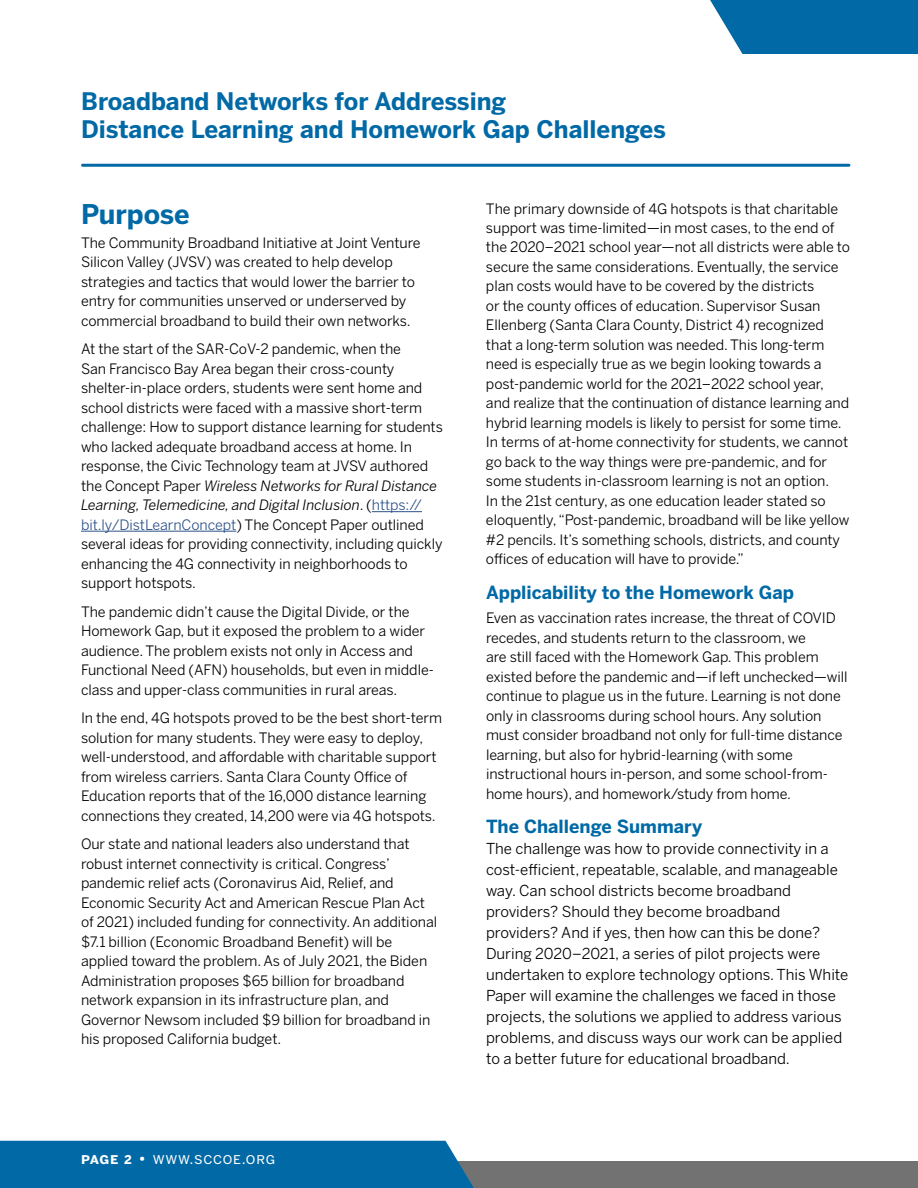
<style>
.page{position:relative;width:918px;height:1188px;background:#fff}
.page>*{position:absolute;margin:0;border:0;box-sizing:border-box;transform-origin:0 0}
.t1{font:700 27px "Benton Sans";letter-spacing:-.005em;color:#0069a6}
.t2{font:700 24px/28.8px "Benton Sans";color:#0069a6}
.t3{font:700 18px "Benton Sans";color:#0069a6}
.t4{font:15px/21px "Benton Sans";color:#000}
.t5{font:15px "Benton Sans Regular SC";letter-spacing:.045em;color:#fff}
.t6{font:14.25px/19.5px "Benton Sans";letter-spacing:-.005em;color:#000}
.s1{font-style:italic}
.s2{color:#2d528a}
.s3{font-family:"Benton Sans Bold SC"}
</style>
<div class="page">
<div style="left:0;top:1161px;width:918px;height:27px;background:#727273"></div>
<div style="left:0;top:1141px;width:474px;height:47px;background:#0069a6"></div>
<svg style="left:710px;top:0;width:208px;height:54px;background:#1475ad"></svg>
<hr style="left:82px;top:164px;width:767px;height:3px;background:#0069a6">
<hr style="left:372px;top:511px;width:50px;height:1px;background:#2d528a">
<hr style="left:81px;top:531px;width:155px;height:1px;background:#2d528a">
<h2 class="t2" style="left:81px;top:86px;width:587px">Broadband Networks for Addressing<br>Distance Learning and Homework Gap Challenges</h2>
<h1 class="t1" style="left:81px;top:198px;width:110px">Purpose</h1>
<p class="t6" style="left:81px;top:233px;width:341px">The Community Broadband Initiative at Joint Venture Silicon Valley (JVSV) was created to help develop strategies and tactics that would lower the barrier to entry for communities unserved or underserved by commercial broadband to build their own networks.</p>
<p class="t6" style="left:81px;top:339px;width:363px">At the start of the SAR-CoV-2 pandemic, when the<br>San Francisco Bay Area began their cross-county shelter-in-place orders, students were sent home and school districts were faced with a massive short-term challenge: How to support distance learning for students who lacked adequate broadband access at home. In response, the Civic Technology team at JVSV authored the Concept Paper <span class="s1">Wireless Networks for Rural Distance Learning, Telemedicine, and Digital Inclusion</span>. (<span class="s2">https:// bit.ly/DistLearnConcept</span>) The Concept Paper outlined several ideas for providing connectivity, including quickly enhancing the 4G connectivity in neighborhoods to support hotspots.</p>
<p class="t6" style="left:81px;top:602px;width:354px">The pandemic didn’t cause the Digital Divide, or the Homework Gap, but it exposed the problem to a wider audience. The problem exists not only in Access and Functional Need (AFN) households, but even in middle&shy;class and upper-class communities in rural areas.</p>
<p class="t6" style="left:81px;top:708px;width:363px">In the end, 4G hotspots proved to be the best short-term solution for many students. They were easy to deploy, well-understood, and affordable with charitable support from wireless carriers. Santa Clara County Office of Education reports that of the 16,000 distance learning connections they created, 14,200 were via 4G hotspots.</p>
<p class="t6" style="left:81px;top:834px;width:358px">Our state and national leaders also understand that robust internet connectivity is critical. Congress’ pandemic relief acts (Coronavirus Aid, Relief, and Economic Security Act and American Rescue Plan Act of 2021) included funding for connectivity. An additional $7.1 billion (Economic Broadband Benefit) will be applied toward the problem. As of July 2021, the Biden Administration proposes $65 billion for broadband network expansion in its infrastructure plan, and Governor Newsom included $9 billion for broadband in his proposed California budget.</p>
<p class="t5" style="left:81px;top:1149px;width:196px"><span class="s3">page 2 •</span> www.sccoe.org</p>
<p class="t6" style="left:486px;top:198px;width:366px">The primary downside of 4G hotspots is that charitable support was time-limited—in most cases, to the end of the 2020–2021 school year—not all districts were able to secure the same considerations. Eventually, the service plan costs would have to be covered by the districts<br>or the county offices of education. Supervisor Susan Ellenberg (Santa Clara County, District 4) recognized that a long-term solution was needed. This long-term need is especially true as we begin looking towards a post-pandemic world for the 2021–2022 school year, and realize that the continuation of distance learning and hybrid learning models is likely to persist for some time.<br>In terms of at-home connectivity for students, we cannot go back to the way things were pre-pandemic, and for some students in-classroom learning is not an option.<br>In the 21st century, as one education leader stated so eloquently, “Post-pandemic, broadband will be like yellow #2 pencils. It’s something schools, districts, and county offices of education will have to provide.”</p>
<p class="t3" style="left:486px;top:582px;width:310px">Applicability to the Homework Gap</p>
<p class="t6" style="left:486px;top:608px;width:363px">Even as vaccination rates increase, the threat of COVID recedes, and students return to the classroom, we<br>are still faced with the Homework Gap. This problem existed before the pandemic and—if left unchecked—will continue to plague us in the future. Learning is not done only in classrooms during school hours. Any solution must consider broadband not only for full-time distance learning, but also for hybrid-learning (with some instructional hours in-person, and some school-from&shy;home hours), and homework/study from home.</p>
<p class="t3" style="left:486px;top:816px;width:218px">The Challenge Summary</p>
<p class="t4" style="left:486px;top:838px;width:364px">The challenge was how to provide connectivity in a cost-efficient, repeatable, scalable, and manageable way. Can school districts become broadband providers? Should they become broadband providers? And if yes, then how can this be done?<br>During 2020–2021, a series of pilot projects were undertaken to explore technology options. This White Paper will examine the challenges we faced in those projects, the solutions we applied to address various problems, and discuss ways our work can be applied to a better future for educational broadband.</p>
</div>
